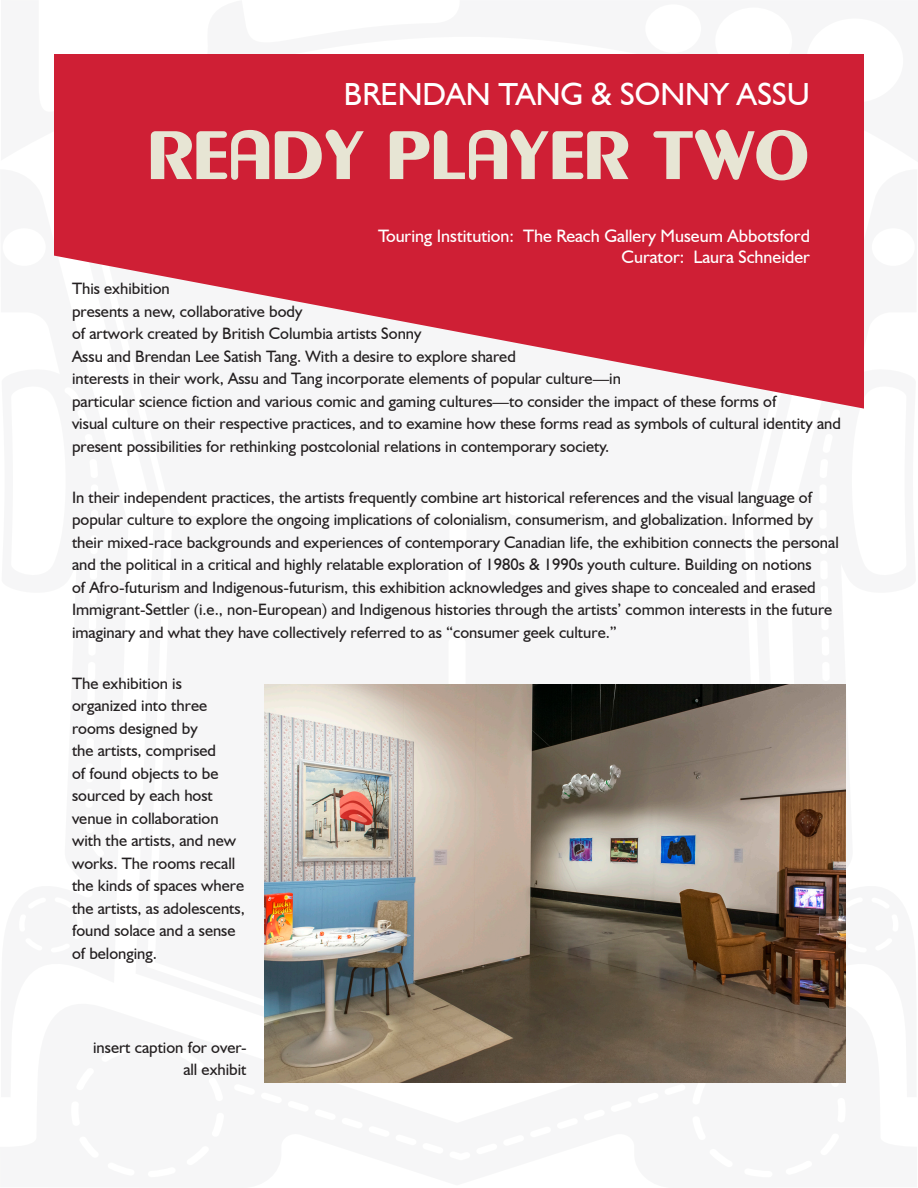
<style>
.page{position:relative;width:918px;height:1188px;background:#fff}
.page>*{position:absolute;margin:0;border:0;box-sizing:border-box;transform-origin:0 0}
.t1{font:61.5px "Gilgongo";color:#e7e5d4}
.t2{font:31.95px "Humanist 521 BT";color:#fff}
.t3{font:18px "Humanist 521 BT";color:#fff}
.t4{font:16.5px/22.5px "Humanist 521 BT";color:#231f20}
</style>
<div class="page">
<svg style="left:54px;top:54px;width:810px;height:355px;fill:#cf1f35"></svg>
<img style="left:265px;top:684px;width:581px;height:398px">
<p class="t2" style="left:344px;top:75px;width:468px">BRENDAN TANG &amp; SONNY ASSU</p>
<p class="t1" style="left:148px;top:112px;width:663px">READY PLAYER TWO</p>
<p class="t3" style="left:378px;top:225px;width:433px">Touring Institution: The Reach Gallery Museum Abbotsford</p>
<p class="t3" style="left:622px;top:246px;width:190px">Curator: Laura Schneider</p>
<p class="t4" style="left:72px;top:277px;width:770px">This exhibition<br>presents a new, collaborative body<br>of artwork created by British Columbia artists Sonny<br>Assu and Brendan Lee Satish Tang. With a desire to explore shared<br>interests in their work, Assu and Tang incorporate elements of popular culture—in<br>particular science fiction and various comic and gaming cultures—to consider the impact of these forms of<br>visual culture on their respective practices, and to examine how these forms read as symbols of cultural identity and present possibilities for rethinking postcolonial relations in contemporary society.</p>
<p class="t4" style="left:72px;top:486px;width:768px">In their independent practices, the artists frequently combine art historical references and the visual language of popular culture to explore the ongoing implications of colonialism, consumerism, and globalization. Informed by their mixed-race backgrounds and experiences of contemporary Canadian life, the exhibition connects the personal and the political in a critical and highly relatable exploration of 1980s &amp; 1990s youth culture. Building on notions<br>of Afro-futurism and Indigenous-futurism, this exhibition acknowledges and gives shape to concealed and erased Immigrant-Settler (i.e., non-European) and Indigenous histories through the artists’ common interests in the future imaginary and what they have collectively referred to as “consumer geek culture.”</p>
<p class="t4" style="left:72px;top:672px;width:174px">The exhibition is organized into three rooms designed by<br>the artists, comprised<br>of found objects to be sourced by each host venue in collaboration with the artists, and new works. The rooms recall the kinds of spaces where the artists, as adolescents, found solace and a sense of belonging.</p>
<p class="t4" style="left:93px;top:1036px;width:155px;text-align:right">insert caption for over&shy;all exhibit</p>
</div>
